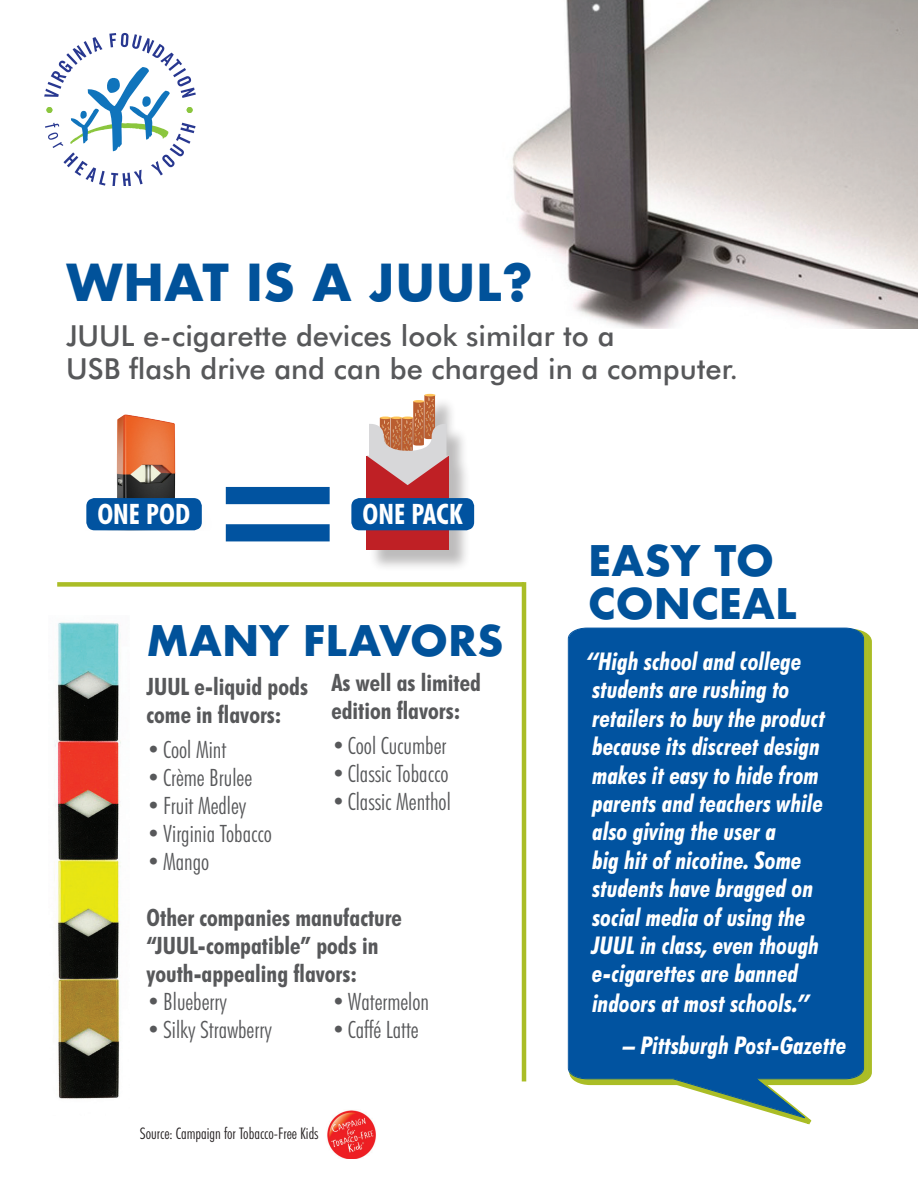
<style>
.page{position:relative;width:918px;height:1188px;background:#fff}
.page>*{position:absolute;margin:0;border:0;box-sizing:border-box;transform-origin:0 0}
.t1{font:700 49.5px "Futura";color:#01529a}
.t2{font:700 40.95px/43.7px "Futura";color:#01529a}
.t3{font:500 28.95px/33.9px "Futura BT";color:#57585a}
.t4{font:700 condensed 28.2px "Futura BT";color:#fff}
.t5{font:italic 700 condensed 24.45px/28.5px "Futura BT";color:#fff}
.t6{font:300 condensed 24px "Futura BT";color:#57585a}
.t7{font:700 condensed 24px/28px "Futura BT";color:#57585a}
.t8{font:300 condensed 16.05px "Futura BT";color:#231f20}
</style>
<div class="page">
<img style="left:512px;top:0;width:406px;height:328px">
<svg style="left:44px;top:32px;width:152px;height:154px"></svg>
<img style="left:88px;top:414px;width:114px;height:117px">
<div style="left:86px;top:498px;width:116px;height:32px;background:#0153a0;border-radius:8px"></div>
<svg style="left:226px;top:487px;width:104px;height:54px"></svg>
<div style="left:369px;top:396px;width:102px;height:175px;background:#231f20;opacity:.3"></div>
<div style="left:367px;top:456px;width:82px;height:94px;background:#bf2025"></div>
<svg style="left:367px;top:394px;width:82px;height:91px"></svg>
<div style="left:351px;top:498px;width:123px;height:32px;background:#0153a0;border-radius:8px"></div>
<img style="left:54px;top:622px;width:67px;height:477px">
<div style="left:57px;top:582px;width:467px;height:5px;background:#aabd26"></div>
<hr style="left:522px;top:582px;width:4px;height:499px;background:#aabd26">
<svg style="left:795px;top:632px;width:77px;height:493px"></svg>
<svg style="left:567px;top:627px;width:298px;height:493px;background:#135fa4"></svg>
<img style="left:327px;top:1110px;width:49px;height:49px">
<h1 class="t1" style="left:66px;top:246px;width:468px">WHAT IS A JUUL?</h1>
<p class="t3" style="left:66px;top:318px;width:673px">JUUL e-cigarette devices look similar to a<br>USB flash drive and can be charged in a computer.</p>
<p class="t4" style="left:97px;top:497px;width:94px">ONE POD</p>
<p class="t4" style="left:362px;top:497px;width:102px">ONE PACK</p>
<h2 class="t2" style="left:147px;top:619px;width:358px">MANY FLAVORS</h2>
<p class="t7" style="left:147px;top:673px;width:163px">JUUL e-liquid pods come in flavors:</p>
<p class="t6" style="left:147px;top:735px;width:81px">•Cool Mint</p>
<p class="t6" style="left:147px;top:763px;width:107px">•Crème Brulee</p>
<p class="t6" style="left:147px;top:791px;width:101px">•Fruit Medley</p>
<p class="t6" style="left:147px;top:819px;width:127px">•Virginia Tobacco</p>
<p class="t6" style="left:147px;top:847px;width:64px">•Mango</p>
<p class="t7" style="left:331px;top:668px;width:151px">As well as limited edition flavors:</p>
<p class="t6" style="left:331px;top:731px;width:116px">•Cool Cucumber</p>
<p class="t6" style="left:331px;top:759px;width:119px">•Classic Tobacco</p>
<p class="t6" style="left:331px;top:787px;width:121px">•Classic Menthol</p>
<p class="t7" style="left:147px;top:904px;width:257px">Other companies manufacture “JUUL-compatible” pods in youth-appealing flavors:</p>
<p class="t6" style="left:147px;top:987px;width:82px">•Blueberry</p>
<p class="t6" style="left:147px;top:1015px;width:127px">•Silky Strawberry</p>
<p class="t6" style="left:331px;top:987px;width:99px">•Watermelon</p>
<p class="t6" style="left:331px;top:1015px;width:89px">•Caffé Latte</p>
<p class="t8" style="left:140px;top:1124px;width:180px">Source: Campaign for Tobacco-Free Kids</p>
<h2 class="t2" style="left:588px;top:538px;width:210px">EASY TO<br>CONCEAL</h2>
<p class="t5" style="left:587px;top:647px;width:240px">“High school and college students are rushing to retailers to buy the product because its discreet design makes it easy to hide from parents and teachers while also giving the user a<br>big hit of nicotine. Some students have bragged on social media of using the<br>JUUL in class, even though e-cigarettes are banned indoors at most schools.”</p>
<p class="t5" style="left:623px;top:1031px;width:225px">– Pittsburgh Post-Gazette</p>
</div>
